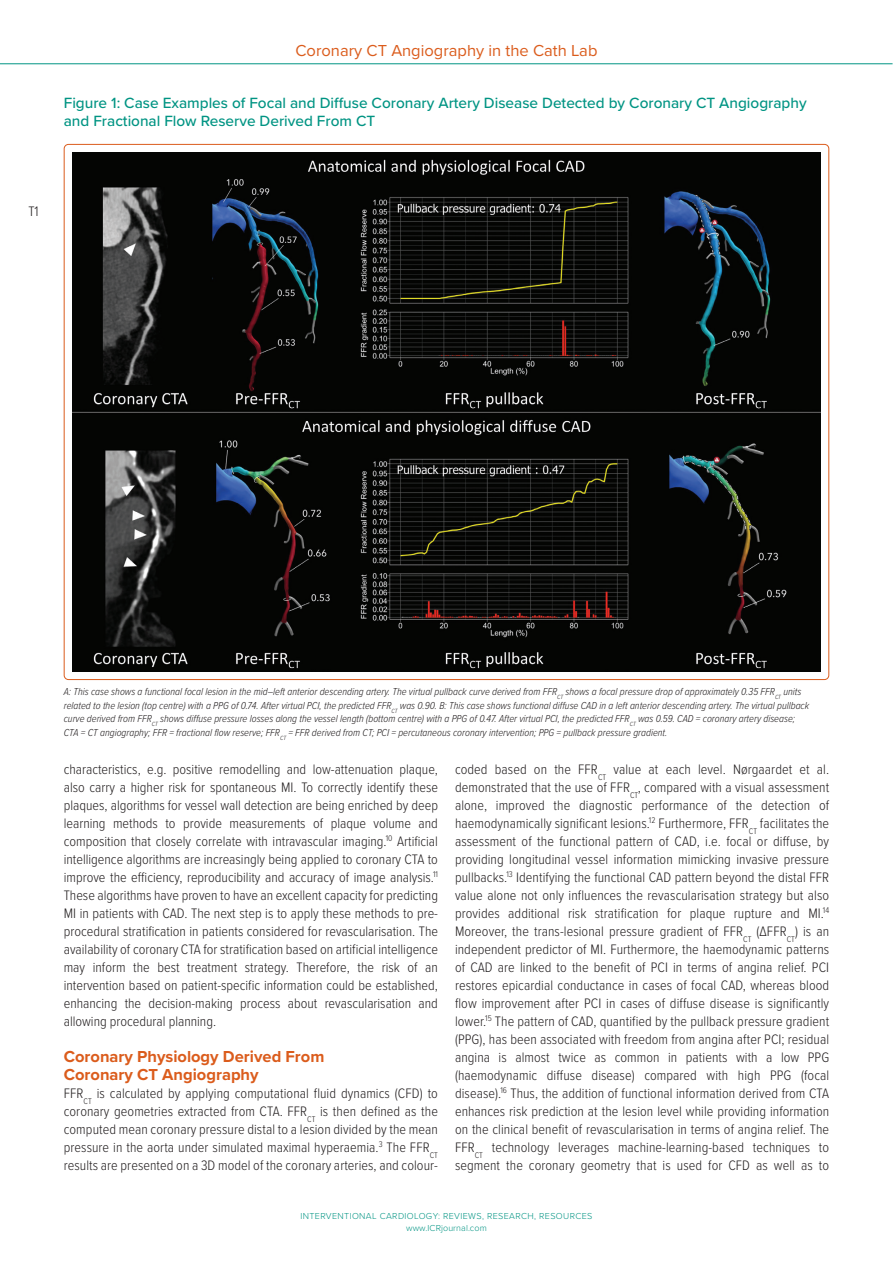
<style>
.page{position:relative;width:893px;height:1263px;background:#fff}
.page>*{position:absolute;margin:0;border:0;box-sizing:border-box;transform-origin:0 0}
._09a_HEADING_A{font:700 16.5px/18px "Proxima Nova";color:#db5c1c}
.t1{font:16.5px "Proxima Nova";color:#db5c1c}
._11_FIG-TABLE_HEADING{font:500 15.3px/18px "Proxima Nova";color:#009483}
._10_BODY_TEXT{font:300 14.25px/18px "Proxima Nova Cond";letter-spacing:.005em;color:#231f20;text-align:justify}
._11a_CAPTION_FIG-TABLE{font:italic 300 10.5px/13.5px "Proxima Nova Cond";color:#231f20}
.t2{font:300 9px/12.8px "Proxima Nova";letter-spacing:.04em;color:#009483;text-align:center}
</style>
<div class="page">
<hr style="left:0;top:64px;width:892px;height:1px;background:#009483">
<img style="left:72px;top:153px;width:749px;height:518px">
<p class="t1" style="left:295px;top:38px;width:303px">Coronary CT Angiography in the Cath Lab</p>
<p class="_11_FIG-TABLE_HEADING" style="left:64px;top:93px;width:744px">Figure 1: Case Examples of Focal and Diffuse Coronary Artery Disease Detected by Coronary CT Angiography and Fractional Flow Reserve Derived From CT</p>
<p class="_10_BODY_TEXT" style="left:28px;top:202px;width:12px">T1</p>
<p class="_11a_CAPTION_FIG-TABLE" style="left:64px;top:685px;width:747px">A: This case shows a functional focal lesion in the mid–left anterior descending artery. The virtual pullback curve derived from FFR<sub>CT</sub> shows a focal pressure drop of approximately 0.35 FFR<sub>CT</sub> units related to the lesion (top centre) with a PPG of 0.74. After virtual PCI, the predicted FFR<sub>CT</sub> was 0.90. B: This case shows functional diffuse CAD in a left anterior descending artery. The virtual pullback curve derived from FFR<sub>CT</sub> shows diffuse pressure losses along the vessel length (bottom centre) with a PPG of 0.47. After virtual PCI, the predicted FFR<sub>CT</sub> was 0.59. CAD = coronary artery disease; CTA = CT angiography; FFR = fractional flow reserve; FFR<sub>CT</sub> = FFR derived from CT; PCI = percutaneous coronary intervention; PPG = pullback pressure gradient.</p>
<p class="_10_BODY_TEXT" style="left:64px;top:760px;width:376px">characteristics, e.g. positive remodelling and low-attenuation plaque, also carry a higher risk for spontaneous MI. To correctly identify these plaques, algorithms for vessel wall detection are being enriched by deep learning methods to provide measurements of plaque volume and composition that closely correlate with intravascular imaging.<sup>10</sup> Artificial intelligence algorithms are increasingly being applied to coronary CTA to improve the efficiency, reproducibility and accuracy of image analysis.<sup>11<br></sup>These algorithms have proven to have an excellent capacity for predicting MI in patients with CAD. The next step is to apply these methods to pre&shy;procedural stratification in patients considered for revascularisation. The availability of coronary CTA for stratification based on artificial intelligence may inform the best treatment strategy. Therefore, the risk of an intervention based on patient-specific information could be established, enhancing the decision-making process about revascularisation and allowing procedural planning.</p>
<p class="_09a_HEADING_A" style="left:64px;top:1047px;width:262px">Coronary Physiology Derived From<br>Coronary CT Angiography</p>
<p class="_10_BODY_TEXT" style="left:64px;top:1084px;width:376px">FFR<sub>CT</sub> is calculated by applying computational fluid dynamics (CFD) to coronary geometries extracted from CTA. FFR<sub>CT</sub> is then defined as the computed mean coronary pressure distal to a lesion divided by the mean pressure in the aorta under simulated maximal hyperaemia.<sup>3</sup> The FFR<sub>CT </sub>results are presented on a 3D model of the coronary arteries, and colour-</p>
<p class="_10_BODY_TEXT" style="left:455px;top:760px;width:376px">coded based on the FFR<sub>CT</sub> value at each level. Nørgaardet et al. demonstrated that the use of FFR<sub>CT</sub>, compared with a visual assessment alone, improved the diagnostic performance of the detection of haemodynamically significant lesions.<sup>12</sup> Furthermore, FFR<sub>CT</sub> facilitates the assessment of the functional pattern of CAD, i.e. focal or diffuse, by providing longitudinal vessel information mimicking invasive pressure pullbacks.<sup>13</sup> Identifying the functional CAD pattern beyond the distal FFR value alone not only influences the revascularisation strategy but also provides additional risk stratification for plaque rupture and MI.<sup>14<br></sup>Moreover, the trans-lesional pressure gradient of FFR<sub>CT</sub> (ΔFFR<sub>CT</sub>) is an independent predictor of MI. Furthermore, the haemodynamic patterns of CAD are linked to the benefit of PCI in terms of angina relief. PCI restores epicardial conductance in cases of focal CAD, whereas blood flow improvement after PCI in cases of diffuse disease is significantly lower.<sup>15</sup> The pattern of CAD, quantified by the pullback pressure gradient (PPG), has been associated with freedom from angina after PCI; residual angina is almost twice as common in patients with a low PPG (haemodynamic diffuse disease) compared with high PPG (focal disease).<sup>16</sup> Thus, the addition of functional information derived from CTA enhances risk prediction at the lesion level while providing information on the clinical benefit of revascularisation in terms of angina relief. The FFR<sub>CT</sub> technology leverages machine-learning-based techniques to segment the coronary geometry that is used for CFD as well as to</p>
<p class="t2" style="left:300px;top:1209px;width:294px">INTERVENTIONAL CARDIOLOGY: REVIEWS, RESEARCH, RESOURCES www.ICRjournal.com</p>
</div>
